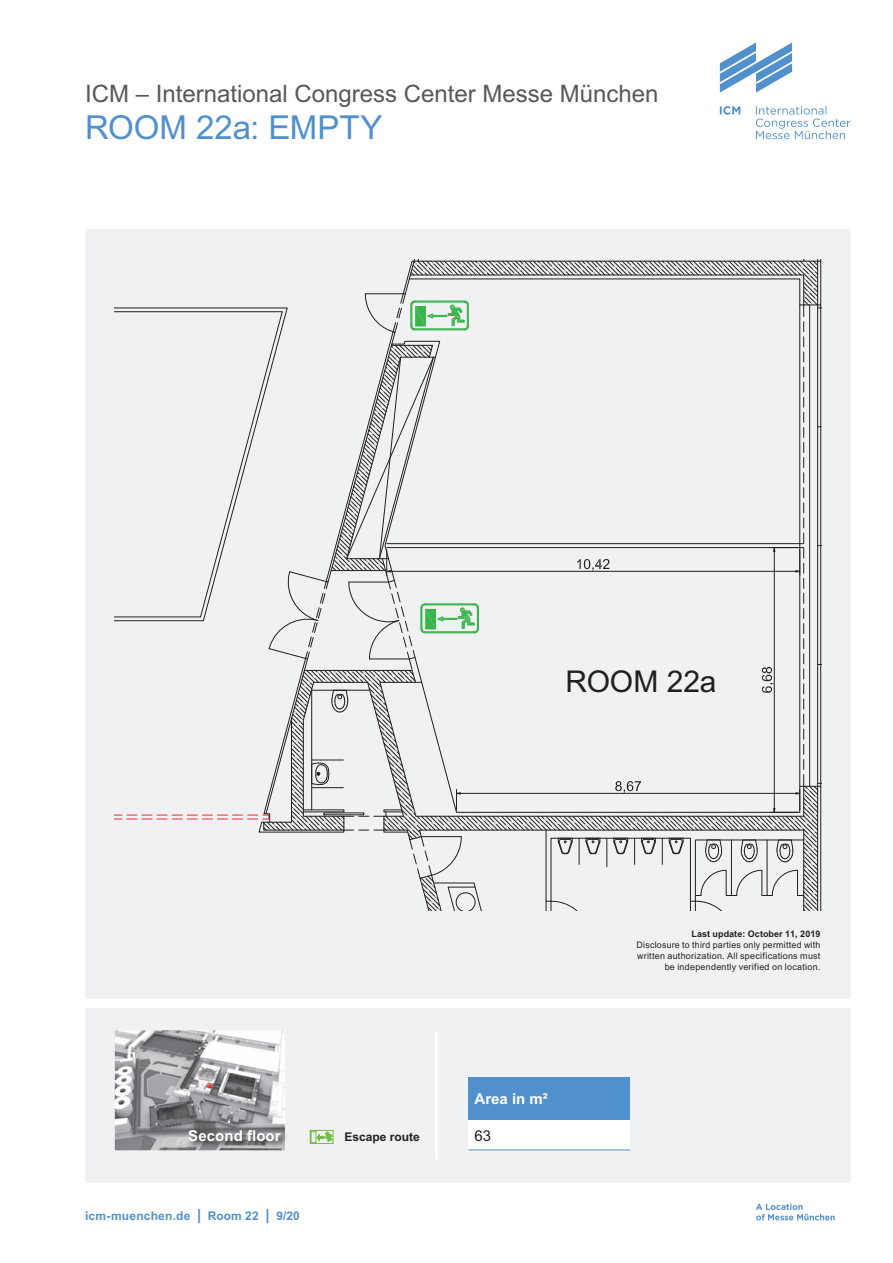
<style>
.page{position:relative;width:893px;height:1263px;background:#fff}
.page>*{position:absolute;margin:0;border:0;box-sizing:border-box;transform-origin:0 0}
.t1{font:33px "Arial";letter-spacing:-.005em;color:#5090cc}
.t2{font:30px "Arial";letter-spacing:-.005em;color:#231f20}
.t3{font:24px "Arial";color:#57585a}
.t4{font:700 15px "Arial";letter-spacing:.005em;color:#fff}
.t5{font:15px "Arial";color:#231f20}
.t6{font:700 12px "Arial";letter-spacing:.015em;color:#5090cc}
.t7{font:700 12px "Arial";color:#231f20}
.t8{font:9px/10.8px "Arial";letter-spacing:.03em;color:#231f20;text-align:right}
.t9{font:700 9px "Arial";letter-spacing:.005em;color:#231f20}
.s1{font-size:15px}
</style>
<div class="page">
<div style="left:85px;top:1008px;width:765px;height:175px;background:#f0f1f2"></div>
<svg style="left:309px;top:1130px;width:25px;height:14px"></svg>
<img style="left:115px;top:1030px;width:170px;height:120px">
<img style="left:187px;top:1128px;width:99px;height:20px">
<svg style="left:207px;top:1084px;width:6px;height:4px"></svg>
<svg style="left:756px;top:1203px;width:79px;height:17px"></svg>
<svg style="left:720px;top:43px;width:72px;height:50px"></svg>
<svg style="left:756px;top:106px;width:94px;height:33px"></svg>
<svg style="left:720px;top:106px;width:20px;height:9px"></svg>
<div style="left:85px;top:230px;width:765px;height:769px;background:#f0f1f2"></div>
<hr style="left:435px;top:1032px;width:3px;height:127px;background:#fff">
<div style="left:468px;top:1077px;width:162px;height:43px;background:#5090cc"></div>
<div style="left:468px;top:1120px;width:162px;height:30px;background:#fff"></div>
<hr style="left:468px;top:1149px;width:162px;height:1px;background:#5090cc">
<svg style="left:115px;top:259px;width:707px;height:651px"></svg>
<h3 class="t3" style="left:85px;top:77px;width:575px">ICM – International Congress Center Messe München</h3>
<h1 class="t1" style="left:85px;top:105px;width:299px">ROOM 22a: EMPTY</h1>
<h2 class="t2" style="left:566px;top:660px;width:152px">ROOM 22a</h2>
<h3 class="t4" style="left:188px;top:1126px;width:94px">Second floor</h3>
<h3 class="t7" style="left:344px;top:1129px;width:77px">Escape route</h3>
<h3 class="t6" style="left:85px;top:1208px;width:216px">icm-muenchen.de <span class="s1">|</span> Room 22 <span class="s1">|</span> 9/20</h3>
<h3 class="t4" style="left:474px;top:1089px;width:75px">Area in m²</h3>
<h3 class="t5" style="left:474px;top:1125px;width:18px">63</h3>
<p class="t9" style="left:691px;top:928px;width:130px">Last update: October 11, 2019</p>
<p class="t8" style="left:636px;top:939px;width:185px">Disclosure to third parties only permitted with written authorization. All specifications must be independently verified on location.</p>
</div>
